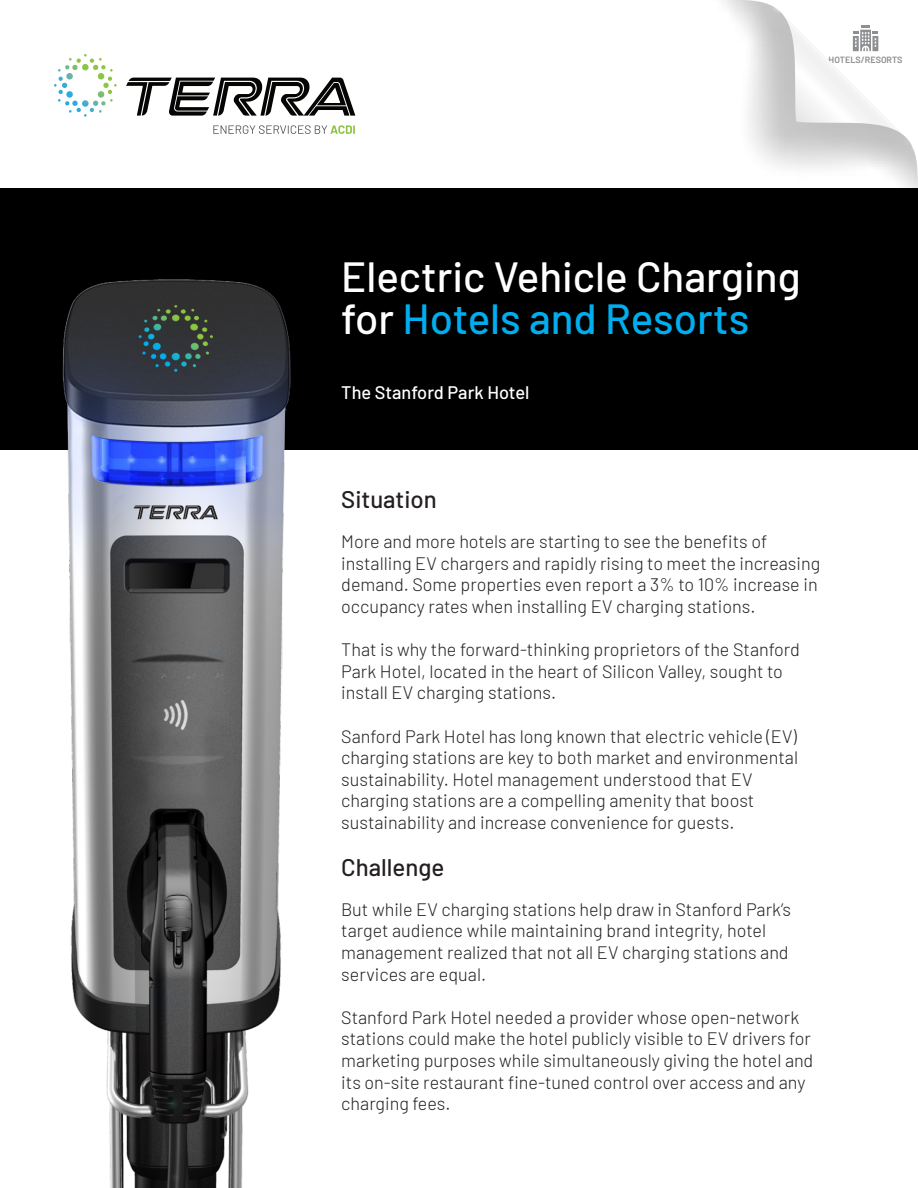
<style>
.page{position:relative;width:918px;height:1188px;background:#fff}
.page>*{position:absolute;margin:0;border:0;box-sizing:border-box;transform-origin:0 0}
.t1{font:500 42.15px/42px "Barlow";color:#fff}
.t2{font:500 24px "Barlow";color:#231f20}
.t3{font:500 18.15px "Barlow";color:#fff}
.t4{font:300 18px/21.6px "Barlow";color:#231f20}
.t5{font:600 9px "Barlow";color:#8c8b8b}
.s1{color:#00aeef}
</style>
<div class="page">
<div style="left:0;top:188px;width:918px;height:261px;background:#000"></div>
<svg style="left:126px;top:78px;width:229px;height:38px"></svg>
<svg style="left:54px;top:54px;width:63px;height:63px"></svg>
<svg style="left:213px;top:125px;width:142px;height:9px"></svg>
<img style="left:30px;top:279px;width:292px;height:909px">
<svg style="left:723px;top:0;width:195px;height:188px"></svg>
<svg style="left:782px;top:14px;width:122px;height:122px"></svg>
<p class="t5" style="left:829px;top:53px;width:76px">HOTELS/RESORTS</p>
<p class="t1" style="left:341px;top:252px;width:461px">Electric Vehicle Charging for <span class="s1">Hotels and Resorts</span></p>
<p class="t3" style="left:341px;top:379px;width:190px">The Stanford Park Hotel</p>
<p class="t2" style="left:341px;top:482px;width:97px">Situation</p>
<p class="t4" style="left:341px;top:530px;width:481px">More and more hotels are starting to see the benefits of installing EV chargers and rapidly rising to meet the increasing demand. Some properties even report a 3% to 10% increase in occupancy rates when installing EV charging stations.</p>
<p class="t4" style="left:341px;top:638px;width:460px">That is why the forward-thinking proprietors of the Stanford<br>Park Hotel, located in the heart of Silicon Valley, sought to install EV charging stations.</p>
<p class="t4" style="left:341px;top:724px;width:458px">Sanford Park Hotel has long known that electric vehicle (EV) charging stations are key to both market and environmental sustainability. Hotel management understood that EV charging stations are a compelling amenity that boost sustainability and increase convenience for guests.</p>
<p class="t2" style="left:341px;top:850px;width:105px">Challenge</p>
<p class="t4" style="left:341px;top:897px;width:451px">But while EV charging stations help draw in Stanford Park’s target audience while maintaining brand integrity, hotel management realized that not all EV charging stations and services are equal.</p>
<p class="t4" style="left:341px;top:1005px;width:474px">Stanford Park Hotel needed a provider whose open-network stations could make the hotel publicly visible to EV drivers for marketing purposes while simultaneously giving the hotel and its on-site restaurant fine-tuned control over access and any charging fees.</p>
</div>
